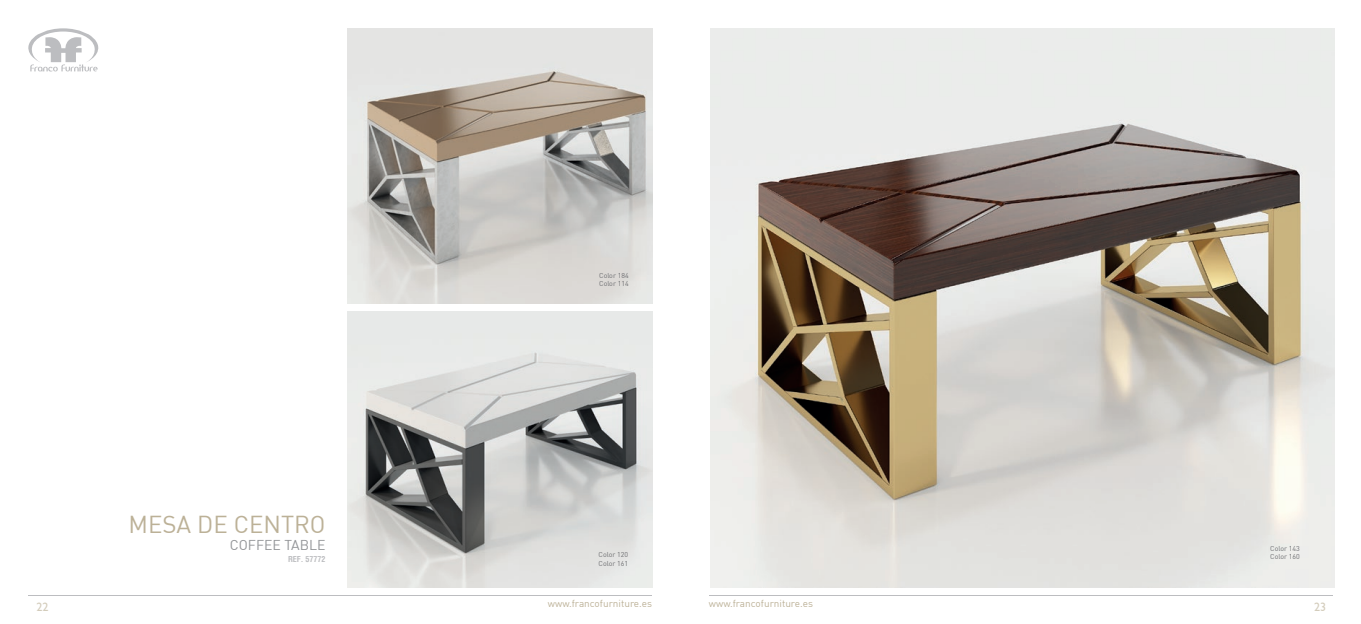
<style>
.page{position:relative;width:1361px;height:624px;background:#fff}
.page>*{position:absolute;margin:0;border:0;box-sizing:border-box;transform-origin:0 0}
.t1{font:24px "DIN";color:#bcb197}
.t2{font:14px "DIN";color:#939598}
.t3{font:12px "Humanist 521 BT";color:#bcb197}
.t4{font:10px "DIN";color:#bcb197}
.t5{font:700 condensed 8px "Helvetica";color:#bcbdc0}
.t6{font:7px/8.4px "DIN";color:#6c6d70}
</style>
<div class="page">
<hr style="left:28px;top:595px;width:624px;height:1px;background:#bcbdc0">
<hr style="left:709px;top:595px;width:623px;height:1px;background:#bcbdc0">
<svg style="left:28px;top:28px;width:71px;height:43px"></svg>
<img style="left:347px;top:28px;width:305px;height:275px">
<img style="left:347px;top:312px;width:305px;height:275px">
<img style="left:711px;top:28px;width:623px;height:559px">
<h1 class="t1" style="left:128px;top:509px;width:199px">MESA DE CENTRO</h1>
<h2 class="t2" style="left:230px;top:535px;width:97px">COFFEE TABLE</h2>
<p class="t5" style="left:288px;top:554px;width:39px">REF. 57772</p>
<p class="t6" style="left:599px;top:271px;width:31px">Color 184<br>Color 114</p>
<p class="t6" style="left:598px;top:550px;width:31px">Color 120<br>Color 161</p>
<p class="t6" style="left:1270px;top:544px;width:31px">Color 143<br>Color 160</p>
<h3 class="t3" style="left:36px;top:599px;width:14px">22</h3>
<h3 class="t4" style="left:548px;top:597px;width:106px">www.francofurniture.es</h3>
<h3 class="t4" style="left:709px;top:597px;width:106px">www.francofurniture.es</h3>
<h3 class="t3" style="left:1314px;top:599px;width:14px">23</h3>
</div>
